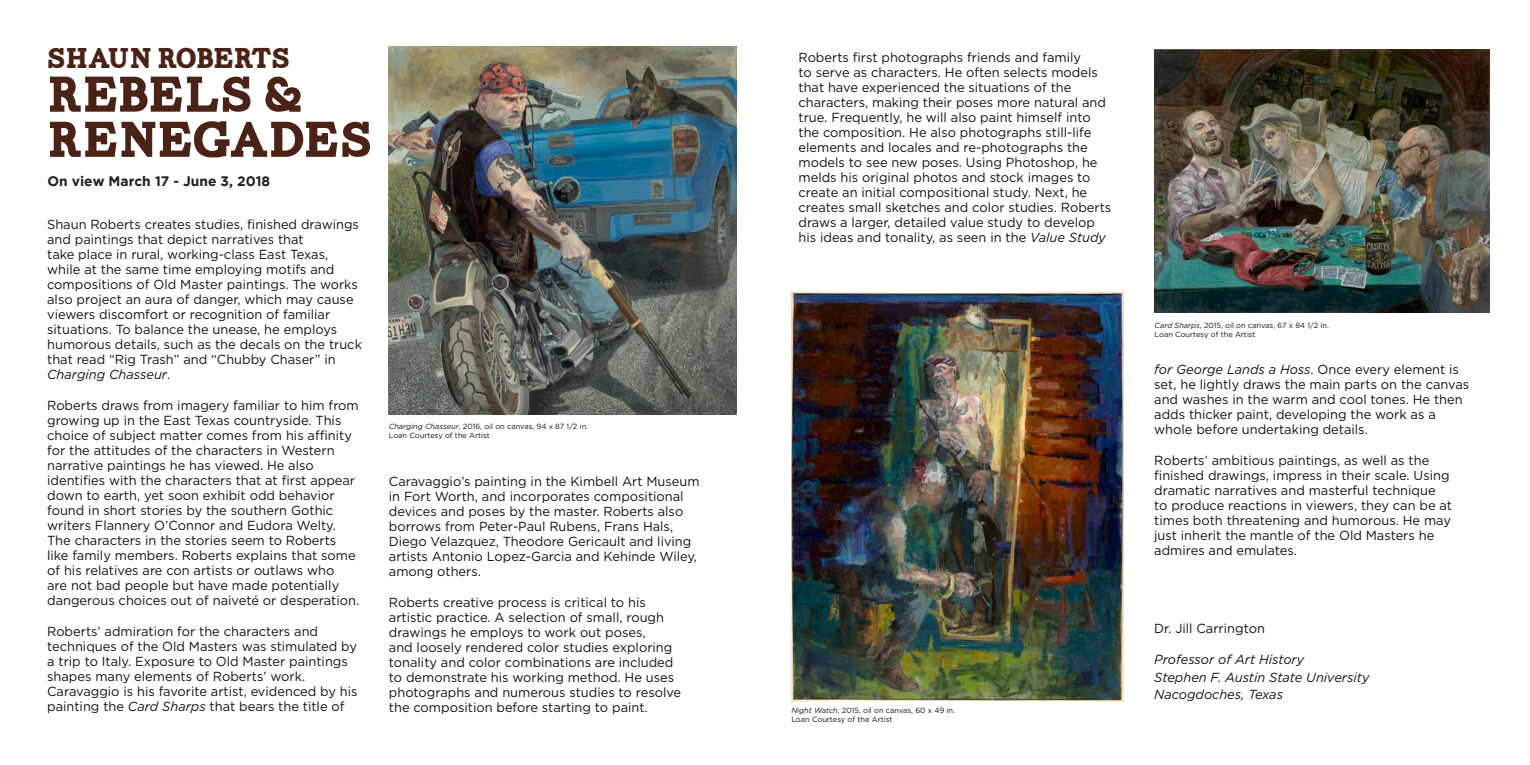
<style>
.page{position:relative;width:1530px;height:765px;background:#fff}
.page>*{position:absolute;margin:0;border:0;box-sizing:border-box;transform-origin:0 0}
.t1{font:50px/45.1px "Carton";letter-spacing:-.01em;color:#4b2316}
.t2{font:28.5px "Carton";letter-spacing:-.025em;color:#4b2316}
.t3{font:700 13.75px "Gotham";color:#241f1f}
.t4{font:13.12px/15px "Gotham";color:#111213}
.t5{font:italic 13.12px/17.5px "Gotham";color:#111213}
.t6{font:7.5px/8.8px "Gotham";color:#111213}
.s1{font-style:italic}
</style>
<div class="page">
<img style="left:389px;top:47px;width:347px;height:367px">
<img style="left:1155px;top:49px;width:334px;height:263px">
<img style="left:791px;top:291px;width:333px;height:410px">
<h2 class="t2" style="left:47px;top:47px;width:244px">SHAUN ROBERTS</h2>
<h1 class="t1" style="left:47px;top:73px;width:327px">REBELS &amp;<br>RENEGADES</h1>
<p class="t3" style="left:47px;top:173px;width:224px">On view March 17 - June 3, 2018</p>
<p class="t4" style="left:47px;top:216px;width:316px">Shaun Roberts creates studies, finished drawings and paintings that depict narratives that<br>take place in rural, working-class East Texas, while at the same time employing motifs and compositions of Old Master paintings. The works also project an aura of danger, which may cause viewers discomfort or recognition of familiar situations. To balance the unease, he employs humorous details, such as the decals on the truck that read “Rig Trash” and “Chubby Chaser” in <span class="s1">Charging Chasseur</span>.</p>
<p class="t4" style="left:47px;top:397px;width:313px">Roberts draws from imagery familiar to him from growing up in the East Texas countryside. This choice of subject matter comes from his affinity for the attitudes of the characters in Western narrative paintings he has viewed. He also identifies with the characters that at first appear down to earth, yet soon exhibit odd behavior found in short stories by the southern Gothic writers Flannery O’Connor and Eudora Welty.<br>The characters in the stories seem to Roberts like family members. Roberts explains that some of his relatives are con artists or outlaws who<br>are not bad people but have made potentially dangerous choices out of naiveté or desperation.</p>
<p class="t4" style="left:47px;top:624px;width:312px">Roberts’ admiration for the characters and techniques of the Old Masters was stimulated by a trip to Italy. Exposure to Old Master paintings shapes many elements of Roberts’ work.<br>Caravaggio is his favorite artist, evidenced by his painting the <span class="s1">Card Sharps</span> that bears the title of</p>
<p class="t6" style="left:389px;top:422px;width:201px"><span class="s1">Charging Chasseur</span>, 2016, oil on canvas, 94 x 87 1/2 in.<br>Loan Courtesy of the Artist</p>
<p class="t4" style="left:389px;top:474px;width:312px">Caravaggio’s painting in the Kimbell Art Museum in Fort Worth, and incorporates compositional devices and poses by the master. Roberts also borrows from Peter-Paul Rubens, Frans Hals, Diego Velazquez, Theodore Gericault and living artists Antonio Lopez-Garcia and Kehinde Wiley, among others.</p>
<p class="t4" style="left:389px;top:595px;width:294px">Roberts creative process is critical to his artistic practice. A selection of small, rough drawings he employs to work out poses,<br>and loosely rendered color studies exploring tonality and color combinations are included to demonstrate his working method. He uses photographs and numerous studies to resolve the composition before starting to paint.</p>
<p class="t4" style="left:799px;top:50px;width:314px">Roberts first photographs friends and family<br>to serve as characters. He often selects models that have experienced the situations of the characters, making their poses more natural and true. Frequently, he will also paint himself into the composition. He also photographs still-life elements and locales and re-photographs the models to see new poses. Using Photoshop, he melds his original photos and stock images to create an initial compositional study. Next, he creates small sketches and color studies. Roberts draws a larger, detailed value study to develop his ideas and tonality, as seen in the <span class="s1">Value Study</span></p>
<p class="t6" style="left:791px;top:706px;width:165px"><span class="s1">Night Watch</span>, 2015, oil on canvas, 60 x 49 in.<br>Loan Courtesy of the Artist</p>
<p class="t6" style="left:1155px;top:321px;width:176px"><span class="s1">Card Sharps</span>, 2015, oil on canvas, 67 x 84 1/2 in.<br>Loan Courtesy of the Artist</p>
<p class="t4" style="left:1154px;top:362px;width:316px"><span class="s1">for George Lands a Hoss</span>. Once every element is set, he lightly draws the main parts on the canvas and washes in the warm and cool tones. He then adds thicker paint, developing the work as a whole before undertaking details.</p>
<p class="t4" style="left:1154px;top:453px;width:299px">Roberts’ ambitious paintings, as well as the finished drawings, impress in their scale. Using dramatic narratives and masterful technique to produce reactions in viewers, they can be at times both threatening and humorous. He may just inherit the mantle of the Old Masters he admires and emulates.</p>
<p class="t4" style="left:1154px;top:621px;width:112px">Dr. Jill Carrington</p>
<p class="t5" style="left:1154px;top:651px;width:217px">Professor of Art History<br>Stephen F. Austin State University<br>Nacogdoches, Texas</p>
</div>
